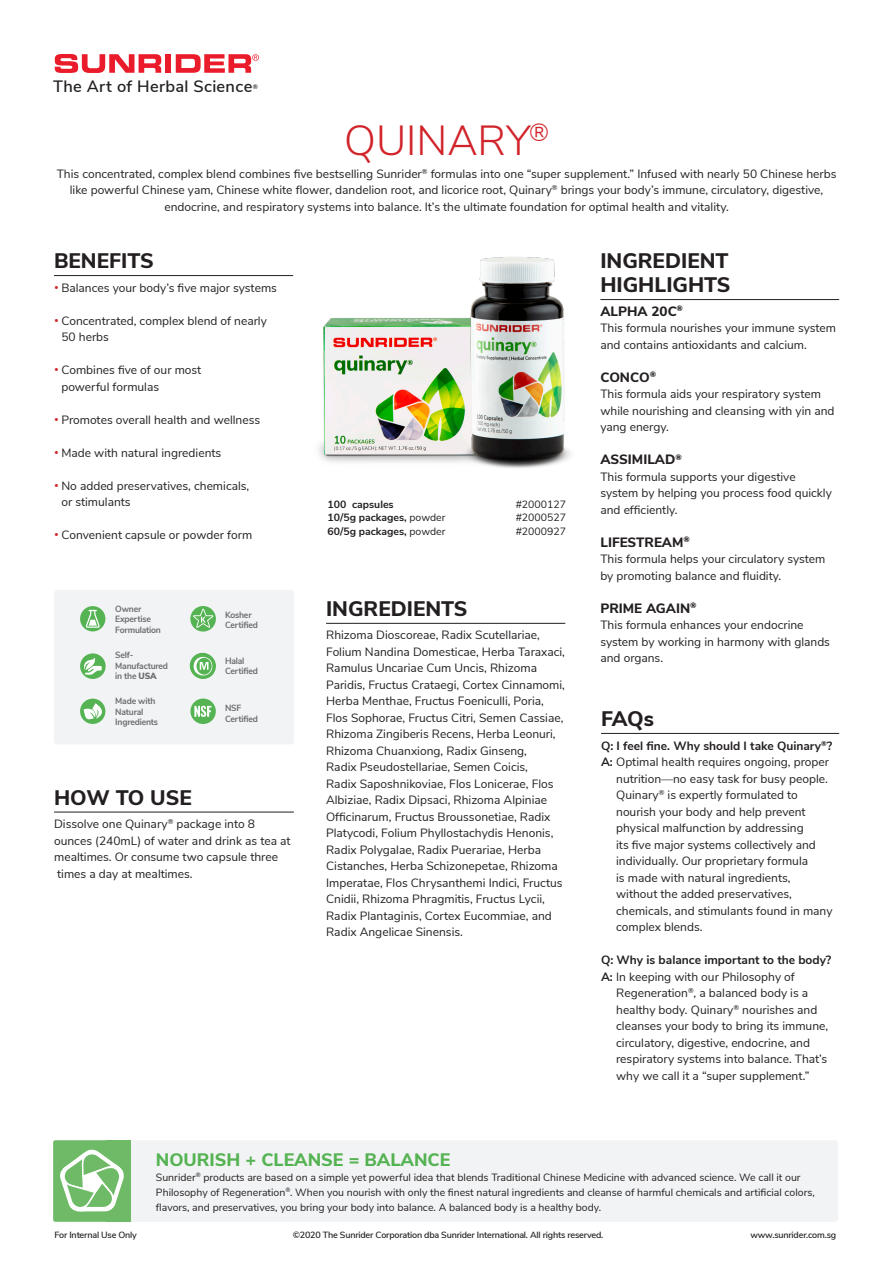
<style>
.page{position:relative;width:893px;height:1263px;background:#fff}
.page>*{position:absolute;margin:0;border:0;box-sizing:border-box;transform-origin:0 0}
.t1{font:300 42px "Nunito Sans";color:#d1232a}
.t2{font:800 21px/24px "Nunito Sans";color:#231f20}
.t3{font:800 18px "Nunito Sans";color:#55b353}
.t4{font:600 16.35px "Nunito Sans";letter-spacing:.02em;color:#231f20}
.t5{font:800 13.5px "Nunito Sans";color:#231f20}
.t6{font:12px/16.5px "Nunito Sans";color:#231f20}
.t7{font:700 12px "Nunito Sans";color:#231f20}
.ProductName{font:10.5px/15px "Nunito Sans";color:#231f20}
.ProductName-2{font:700 10.5px "Nunito Sans";color:#231f20}
.t8{font:700 9px/10.5px "Nunito Sans";letter-spacing:-.02em;color:#6c6d70;scale:.95 1}
.t9{font:600 9px "Nunito Sans";letter-spacing:-.02em;color:#231f20}
.t10{font:600 6.45px "Nunito Sans";color:#231f20}
.s1{font-family:"Arvo";color:#d1232a}
.s2{font-weight:900}
.s3{font-weight:400}
.s4{font-weight:700}
</style>
<div class="page">
<div style="left:119px;top:1140px;width:719px;height:82px;background:#f2f3f4"></div>
<div style="left:53px;top:1140px;width:78px;height:82px;background:#6eba66;border:4px solid #6eba66"></div>
<svg style="left:59px;top:1140px;width:65px;height:72px"></svg>
<svg style="left:55px;top:54px;width:106px;height:19px"></svg>
<div style="left:166px;top:54px;width:5px;height:19px;background:#ea1c2b"></div>
<svg style="left:176px;top:54px;width:83px;height:19px"></svg>
<img style="left:318px;top:318px;width:121px;height:145px">
<img style="left:439px;top:257px;width:132px;height:211px">
<hr style="left:54px;top:275px;width:239px;height:1px;background:#231f20">
<hr style="left:601px;top:733px;width:238px;height:1px;background:#231f20">
<hr style="left:600px;top:299px;width:239px;height:1px;background:#231f20">
<hr style="left:54px;top:812px;width:240px;height:1px;background:#231f20">
<hr style="left:326px;top:623px;width:239px;height:1px;background:#231f20">
<div style="left:54px;top:590px;width:240px;height:154px;background:#f2f3f4"></div>
<div style="left:80px;top:699px;width:25px;height:25px;background:#55b353;border-radius:50%"></div>
<svg style="left:84px;top:703px;width:20px;height:17px"></svg>
<div style="left:80px;top:606px;width:25px;height:25px;background:#55b353;border-radius:50%"></div>
<svg style="left:86px;top:610px;width:14px;height:18px"></svg>
<svg style="left:80px;top:653px;width:26px;height:26px"></svg>
<svg style="left:82px;top:658px;width:20px;height:17px"></svg>
<svg style="left:190px;top:653px;width:26px;height:26px"></svg>
<svg style="left:192px;top:657px;width:20px;height:18px"></svg>
<svg style="left:190px;top:606px;width:26px;height:25px"></svg>
<svg style="left:193px;top:609px;width:20px;height:19px"></svg>
<svg style="left:190px;top:698px;width:26px;height:26px"></svg>
<h3 class="t4" style="left:53px;top:75px;width:201px">The Art of Herbal Science</h3>
<p class="t10" style="left:253px;top:82px;width:7px">®</p>
<p class="t1" style="left:344px;top:109px;width:206px">QUINARY<sup>®</sup></p>
<p class="t6" style="left:57px;top:165px;width:781px;text-align:center">This concentrated, complex blend combines five bestselling Sunrider<sup>®</sup> formulas into one “super supplement.” Infused with nearly 50 Chinese herbs like powerful Chinese yam, Chinese white flower, dandelion root, and licorice root, Quinary<sup>®</sup> brings your body’s immune, circulatory, digestive, endocrine, and respiratory systems into balance. It’s the ultimate foundation for optimal health and vitality.</p>
<p class="t2" style="left:54px;top:248px;width:101px">BENEFITS</p>
<p class="t6" style="left:54px;top:279px;width:225px"><span class="s1">•</span> Balances your body’s five major systems</p>
<p class="t6" style="left:61px;top:312px;width:207px;text-indent:-7px"><span class="s1">•</span> Concentrated, complex blend of nearly<br>50 herbs</p>
<p class="t6" style="left:61px;top:361px;width:141px;text-indent:-7px"><span class="s1">•</span> Combines five of our most powerful formulas</p>
<p class="t6" style="left:54px;top:411px;width:208px"><span class="s1">•</span> Promotes overall health and wellness</p>
<p class="t6" style="left:54px;top:444px;width:169px"><span class="s1">•</span> Made with natural ingredients</p>
<p class="t6" style="left:61px;top:477px;width:189px;text-indent:-7px"><span class="s1">•</span> No added preservatives, chemicals, or stimulants</p>
<p class="t6" style="left:54px;top:526px;width:200px"><span class="s1">•</span> Convenient capsule or powder form</p>
<p class="t8" style="left:115px;top:603px;width:50px">Owner<br>Expertise<br>Formulation</p>
<p class="t8" style="left:115px;top:649px;width:57px">Self-<br>Manufactured</p>
<p class="t8" style="left:115px;top:670px;width:45px">in the <span class="s2">USA</span></p>
<p class="t8" style="left:115px;top:695px;width:44px">Made with</p>
<p class="t8" style="left:115px;top:706px;width:46px">Natural<br>Ingredients</p>
<p class="t8" style="left:225px;top:609px;width:36px">Kosher<br>Certified</p>
<p class="t8" style="left:225px;top:655px;width:36px">Halal<br>Certified</p>
<p class="t8" style="left:225px;top:702px;width:19px">NSF</p>
<p class="t8" style="left:225px;top:713px;width:36px">Certified</p>
<p class="t2" style="left:54px;top:784px;width:139px">HOW TO USE</p>
<p class="t6" style="left:54px;top:815px;width:238px">Dissolve one Quinary<sup>®</sup> package into 8 ounces (240mL) of water and drink as tea at mealtimes. Or consume two capsule three</p>
<p class="t6" style="left:57px;top:864px;width:137px">times a day at mealtimes.</p>
<p class="ProductName-2" style="left:327px;top:496px;width:68px">100 capsules</p>
<p class="ProductName" style="left:516px;top:496px;width:52px">#2000127</p>
<p class="ProductName-2" style="left:327px;top:510px;width:120px">10/5g packages, <span class="s3">powder</span></p>
<p class="ProductName" style="left:516px;top:509px;width:52px">#2000527</p>
<p class="ProductName-2" style="left:327px;top:523px;width:120px">60/5g packages, <span class="s3">powder</span></p>
<p class="ProductName" style="left:516px;top:523px;width:52px">#2000927</p>
<p class="t2" style="left:326px;top:596px;width:143px">INGREDIENTS</p>
<p class="t6" style="left:326px;top:626px;width:240px">Rhizoma Dioscoreae, Radix Scutellariae, Folium Nandina Domesticae, Herba Taraxaci, Ramulus Uncariae Cum Uncis, Rhizoma Paridis, Fructus Crataegi, Cortex Cinnamomi, Herba Menthae, Fructus Foeniculli, Poria, Flos Sophorae, Fructus Citri, Semen Cassiae, Rhizoma Zingiberis Recens, Herba Leonuri, Rhizoma Chuanxiong, Radix Ginseng,<br>Radix Pseudostellariae, Semen Coicis,<br>Radix Saposhnikoviae, Flos Lonicerae, Flos Albiziae, Radix Dipsaci, Rhizoma Alpiniae Officinarum, Fructus Broussonetiae, Radix Platycodi, Folium Phyllostachydis Henonis, Radix Polygalae, Radix Puerariae, Herba Cistanches, Herba Schizonepetae, Rhizoma Imperatae, Flos Chrysanthemi Indici, Fructus Cnidii, Rhizoma Phragmitis, Fructus Lycii, Radix Plantaginis, Cortex Eucommiae, and Radix Angelicae Sinensis.</p>
<p class="t2" style="left:600px;top:248px;width:132px">INGREDIENT<br>HIGHLIGHTS</p>
<p class="t5" style="left:600px;top:301px;width:84px">ALPHA 20C<sup>®</sup></p>
<p class="t6" style="left:600px;top:319px;width:237px">This formula nourishes your immune system and contains antioxidants and calcium.</p>
<p class="t5" style="left:600px;top:367px;width:57px">CONCO<sup>®</sup></p>
<p class="t6" style="left:600px;top:385px;width:236px">This formula aids your respiratory system while nourishing and cleansing with yin and yang energy.</p>
<p class="t5" style="left:600px;top:450px;width:83px">ASSIMILAD<sup>®</sup></p>
<p class="t6" style="left:600px;top:468px;width:233px">This formula supports your digestive system by helping you process food quickly and efficiently.</p>
<p class="t5" style="left:600px;top:532px;width:91px">LIFESTREAM<sup>®</sup></p>
<p class="t6" style="left:600px;top:550px;width:227px">This formula helps your circulatory system by promoting balance and fluidity.</p>
<p class="t5" style="left:600px;top:598px;width:98px">PRIME AGAIN<sup>®</sup></p>
<p class="t6" style="left:600px;top:616px;width:231px">This formula enhances your endocrine system by working in harmony with glands and organs.</p>
<p class="t2" style="left:601px;top:706px;width:54px">FAQs</p>
<p class="t7" style="left:601px;top:737px;width:233px">Q: I feel fine. Why should I take Quinary<sup>®</sup>?</p>
<p class="t6" style="left:616px;top:753px;width:218px;text-indent:-15px"><span class="s4">A:</span> Optimal health requires ongoing, proper nutrition––no easy task for busy people.<br>Quinary<sup>®</sup> is expertly formulated to nourish your body and help prevent physical malfunction by addressing<br>its five major systems collectively and individually. Our proprietary formula<br>is made with natural ingredients, without the added preservatives, chemicals, and stimulants found in many complex blends.</p>
<p class="t7" style="left:601px;top:951px;width:232px">Q: Why is balance important to the body?</p>
<p class="t6" style="left:616px;top:967px;width:214px;text-indent:-15px"><span class="s4">A:</span> In keeping with our Philosophy of Regeneration<sup>®</sup>, a balanced body is a healthy body. Quinary<sup>®</sup> nourishes and cleanses your body to bring its immune, circulatory, digestive, endocrine, and respiratory systems into balance. That’s why we call it a “super supplement.”</p>
<h3 class="t3" style="left:156px;top:1146px;width:296px">NOURISH + CLEANSE = BALANCE</h3>
<p class="ProductName" style="left:156px;top:1169px;width:660px">Sunrider<sup>®</sup> products are based on a simple yet powerful idea that blends Traditional Chinese Medicine with advanced science. We call it our<br>Philosophy of Regeneration<sup>®</sup>. When you nourish with only the finest natural ingredients and cleanse of harmful chemicals and artificial colors, flavors, and preservatives, you bring your body into balance. A balanced body is a healthy body.</p>
<p class="t9" style="left:54px;top:1228px;width:84px">For Internal Use Only</p>
<p class="t9" style="left:293px;top:1228px;width:312px">©2020 The Sunrider Corporation dba Sunrider International. All rights reserved.</p>
<p class="t9" style="left:750px;top:1228px;width:87px">www.sunrider.com.sg</p>
</div>
